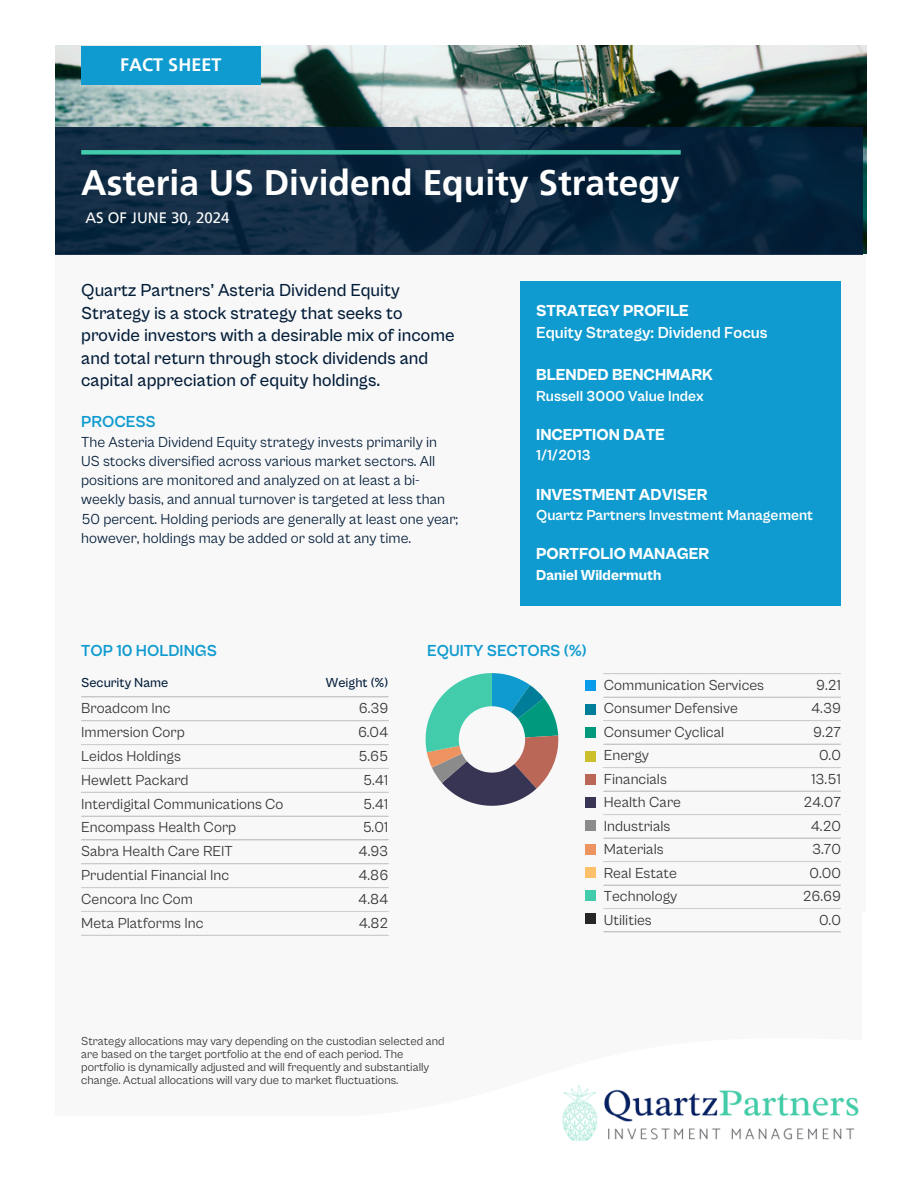
<style>
.page{position:relative;width:918px;height:1188px;background:#fff}
.page>*{position:absolute;margin:0;border:0;box-sizing:border-box;transform-origin:0 0}
.t1{font:700 35.25px "Frutiger LT Pro";color:#fff}
.t2{font:500 18px/22.5px "Cabinet Grotesk";color:#031d39}
.t3{font:700 18px "Frutiger LT Pro";color:#fff}
.t4{font:800 16.5px "Cabinet Grotesk";color:#fff}
.t5{font:700 16.5px "Cabinet Grotesk";color:#0f9bcf}
.t6{font:700 16.5px "Cabinet Grotesk";color:#fff}
.t7{font:15px "Cabinet Grotesk";color:#323232}
.t8{font:15px/19.2px "Cabinet Grotesk";color:#031d39}
.t9{font:700 15px "Cabinet Grotesk";color:#fff}
.t10{font:800 15px "Cabinet Grotesk";color:#fff}
.t11{font:15px "Frutiger LT Pro";color:#fff}
.t12{font:500 13.5px "Cabinet Grotesk";color:#031d39}
.t13{font:12px/13px "Cabinet Grotesk";color:#323232}
</style>
<div class="page">
<div style="left:55px;top:254px;width:811px;height:875px;background:#f8f8f8"></div>
<div style="left:284px;top:1038px;width:634px;height:150px;background:#fff"></div>
<img style="left:55px;top:46px;width:811px;height:208px">
<svg style="left:55px;top:127px;width:808px;height:127px;background:#0c273f"></svg>
<div style="left:521px;top:281px;width:320px;height:325px;background:#0f9bcf"></div>
<hr style="left:81px;top:696px;width:307px;height:1px;background:#cfcfcf">
<hr style="left:81px;top:720px;width:307px;height:1px;background:#cfcfcf">
<hr style="left:81px;top:744px;width:307px;height:1px;background:#cfcfcf">
<hr style="left:81px;top:768px;width:307px;height:1px;background:#cfcfcf">
<hr style="left:81px;top:792px;width:307px;height:1px;background:#cfcfcf">
<hr style="left:81px;top:816px;width:307px;height:1px;background:#cfcfcf">
<hr style="left:81px;top:839px;width:307px;height:2px;background:#cfcfcf">
<hr style="left:81px;top:863px;width:307px;height:1px;background:#cfcfcf">
<hr style="left:81px;top:887px;width:307px;height:1px;background:#cfcfcf">
<hr style="left:81px;top:911px;width:307px;height:1px;background:#cfcfcf">
<hr style="left:81px;top:935px;width:307px;height:1px;background:#cfcfcf">
<div style="left:81px;top:46px;width:179px;height:39px;background:#0f9bcf"></div>
<div style="left:81px;top:150px;width:600px;height:5px;background:#43ccab"></div>
<img style="left:562px;top:1085px;width:297px;height:57px">
<div style="left:0;top:1117px;width:427px;height:71px;background:#fff"></div>
<div style="left:863px;top:913px;width:55px;height:275px;background:#fff"></div>
<svg style="left:426px;top:673px;width:132px;height:133px"></svg>
<hr style="left:604px;top:673px;width:237px;height:1px;background:#cfcfcf">
<hr style="left:604px;top:697px;width:237px;height:1px;background:#cfcfcf">
<hr style="left:604px;top:720px;width:237px;height:1px;background:#cfcfcf">
<hr style="left:604px;top:744px;width:237px;height:1px;background:#cfcfcf">
<hr style="left:604px;top:767px;width:237px;height:1px;background:#cfcfcf">
<hr style="left:604px;top:791px;width:237px;height:1px;background:#cfcfcf">
<hr style="left:604px;top:814px;width:237px;height:1px;background:#cfcfcf">
<hr style="left:604px;top:837px;width:237px;height:2px;background:#cfcfcf">
<hr style="left:604px;top:861px;width:237px;height:1px;background:#cfcfcf">
<hr style="left:604px;top:884px;width:237px;height:2px;background:#cfcfcf">
<hr style="left:604px;top:908px;width:237px;height:1px;background:#cfcfcf">
<hr style="left:604px;top:931px;width:237px;height:2px;background:#cfcfcf">
<div style="left:586px;top:680px;width:10px;height:11px;background:#099ceb"></div>
<div style="left:586px;top:704px;width:10px;height:10px;background:#007d99"></div>
<div style="left:586px;top:727px;width:10px;height:11px;background:#00997d"></div>
<div style="left:586px;top:751px;width:10px;height:11px;background:#cbc02c"></div>
<div style="left:586px;top:774px;width:10px;height:11px;background:#ba6757"></div>
<div style="left:586px;top:797px;width:10px;height:11px;background:#373454"></div>
<div style="left:586px;top:820px;width:10px;height:11px;background:#8b8b8b"></div>
<div style="left:586px;top:844px;width:10px;height:10px;background:#ec9360"></div>
<div style="left:586px;top:867px;width:10px;height:11px;background:#ffc06b"></div>
<div style="left:586px;top:890px;width:10px;height:11px;background:#43ccab"></div>
<div style="left:586px;top:913px;width:10px;height:11px;background:#272727"></div>
<p class="t3" style="left:120px;top:53px;width:103px">FACT SHEET</p>
<p class="t1" style="left:81px;top:161px;width:600px">Asteria US Dividend Equity Strategy</p>
<p class="t11" style="left:85px;top:208px;width:146px">AS OF JUNE 30, 2024</p>
<p class="t2" style="left:81px;top:280px;width:375px">Quartz Partners’ Asteria Dividend Equity Strategy is a stock strategy that seeks to provide investors with a desirable mix of income and total return through stock dividends and capital appreciation of equity holdings.</p>
<p class="t5" style="left:81px;top:412px;width:76px">PROCESS</p>
<p class="t8" style="left:81px;top:433px;width:379px">The Asteria Dividend Equity strategy invests primarily in US stocks diversified across various market sectors. All positions are monitored and analyzed on at least a bi&shy;weekly basis, and annual turnover is targeted at less than 50 percent. Holding periods are generally at least one year; however, holdings may be added or sold at any time.</p>
<p class="t4" style="left:536px;top:302px;width:154px">STRATEGY PROFILE</p>
<p class="t6" style="left:536px;top:323px;width:233px">Equity Strategy: Dividend Focus</p>
<p class="t4" style="left:536px;top:366px;width:178px">BLENDED BENCHMARK</p>
<p class="t9" style="left:536px;top:388px;width:169px">Russell 3000 Value Index</p>
<p class="t4" style="left:536px;top:426px;width:130px">INCEPTION DATE</p>
<p class="t9" style="left:536px;top:447px;width:56px">1/1/2013</p>
<p class="t4" style="left:536px;top:485px;width:173px">INVESTMENT ADVISER</p>
<p class="t9" style="left:536px;top:507px;width:278px">Quartz Partners Investment Management</p>
<p class="t4" style="left:536px;top:545px;width:174px">PORTFOLIO MANAGER</p>
<p class="t10" style="left:536px;top:567px;width:127px">Daniel Wildermuth</p>
<p class="t5" style="left:81px;top:642px;width:137px">TOP 10 HOLDINGS</p>
<h2 class="t12" style="left:81px;top:675px;width:89px">Security Name</h2>
<h1 class="t12" style="left:326px;top:675px;width:64px">Weight (%)</h1>
<h4 class="t7" style="left:81px;top:700px;width:91px">Broadcom Inc</h4>
<h2 class="t7" style="left:359px;top:700px;width:31px">6.39</h2>
<p class="t7" style="left:81px;top:724px;width:105px">Immersion Corp</p>
<p class="t7" style="left:358px;top:724px;width:32px">6.04</p>
<p class="t7" style="left:81px;top:748px;width:101px">Leidos Holdings</p>
<p class="t7" style="left:358px;top:748px;width:32px">5.65</p>
<p class="t7" style="left:81px;top:772px;width:109px">Hewlett Packard</p>
<p class="t7" style="left:363px;top:772px;width:27px">5.41</p>
<p class="t7" style="left:81px;top:796px;width:204px">Interdigital Communications Co</p>
<p class="t7" style="left:363px;top:796px;width:27px">5.41</p>
<p class="t7" style="left:81px;top:819px;width:157px">Encompass Health Corp</p>
<p class="t7" style="left:362px;top:819px;width:27px">5.01</p>
<p class="t7" style="left:81px;top:843px;width:153px">Sabra Health Care REIT</p>
<p class="t7" style="left:359px;top:843px;width:31px">4.93</p>
<p class="t7" style="left:81px;top:867px;width:150px">Prudential Financial Inc</p>
<p class="t7" style="left:358px;top:867px;width:31px">4.86</p>
<p class="t7" style="left:81px;top:891px;width:113px">Cencora Inc Com</p>
<p class="t7" style="left:358px;top:891px;width:32px">4.84</p>
<p class="t7" style="left:81px;top:915px;width:124px">Meta Platforms Inc</p>
<p class="t7" style="left:359px;top:915px;width:31px">4.82</p>
<p class="t5" style="left:427px;top:642px;width:161px">EQUITY SECTORS (%)</p>
<p class="t7" style="left:604px;top:677px;width:162px">Communication Services</p>
<p class="t7" style="left:816px;top:677px;width:26px">9.21</p>
<p class="t7" style="left:604px;top:700px;width:135px">Consumer Defensive</p>
<p class="t7" style="left:811px;top:700px;width:31px">4.39</p>
<p class="t7" style="left:604px;top:724px;width:122px">Consumer Cyclical</p>
<p class="t7" style="left:813px;top:724px;width:29px">9.27</p>
<p class="t7" style="left:604px;top:747px;width:47px">Energy</p>
<p class="t7" style="left:819px;top:747px;width:23px">0.0</p>
<p class="t7" style="left:604px;top:771px;width:65px">Financials</p>
<p class="t7" style="left:811px;top:771px;width:31px">13.51</p>
<p class="t7" style="left:604px;top:794px;width:79px">Health Care</p>
<p class="t7" style="left:803px;top:794px;width:39px">24.07</p>
<p class="t7" style="left:604px;top:818px;width:68px">Industrials</p>
<p class="t7" style="left:811px;top:818px;width:32px">4.20</p>
<p class="t7" style="left:604px;top:841px;width:61px">Materials</p>
<p class="t7" style="left:812px;top:841px;width:30px">3.70</p>
<p class="t7" style="left:604px;top:865px;width:75px">Real Estate</p>
<p class="t7" style="left:810px;top:865px;width:33px">0.00</p>
<p class="t7" style="left:604px;top:888px;width:75px">Technology</p>
<p class="t7" style="left:803px;top:888px;width:40px">26.69</p>
<p class="t7" style="left:604px;top:912px;width:50px">Utilities</p>
<p class="t7" style="left:819px;top:912px;width:23px">0.0</p>
<h2 class="t13" style="left:81px;top:1035px;width:365px">Strategy allocations may vary depending on the custodian selected and are based on the target portfolio at the end of each period. The portfolio is dynamically adjusted and will frequently and substantially change. Actual allocations will vary due to market fluctuations.</h2>
</div>
